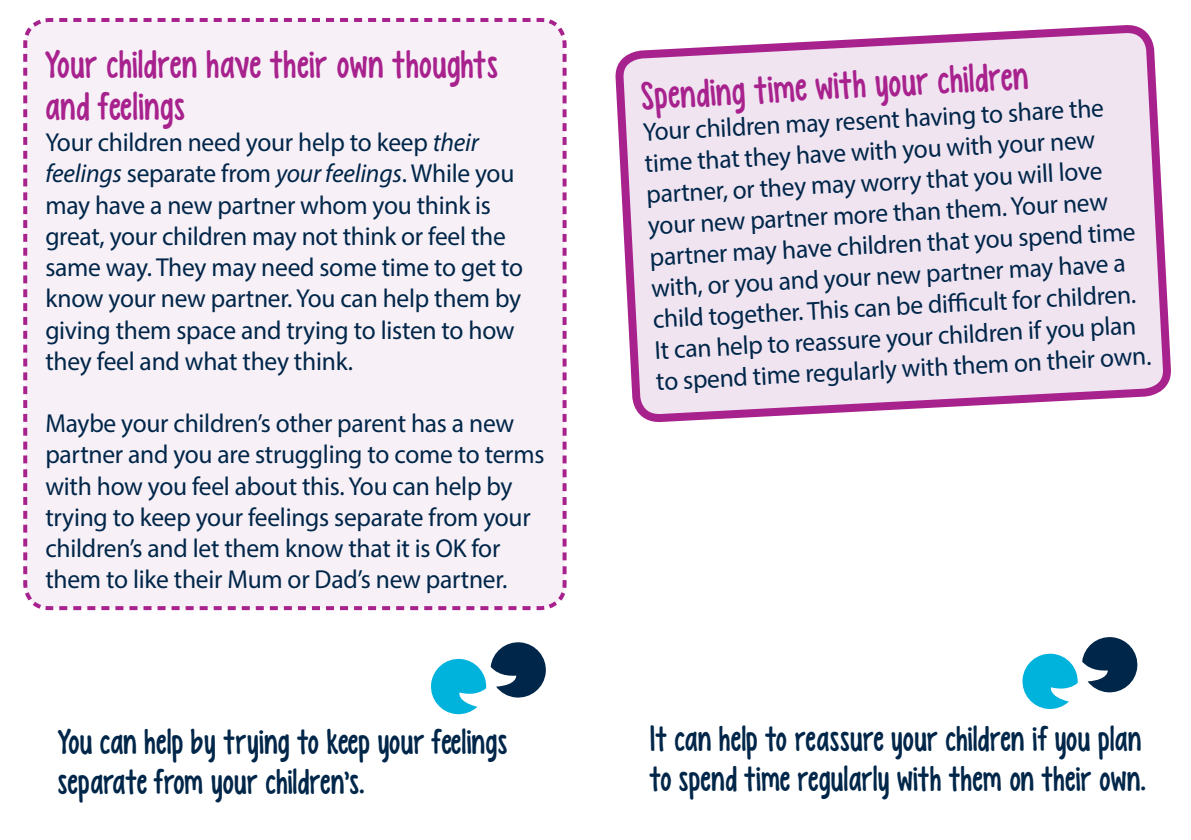
<style>
.page{position:relative;width:1191px;height:840px;background:#fff}
.page>*{position:absolute;margin:0;border:0;box-sizing:border-box;transform-origin:0 0}
.t1{font:40px/42px "KG Empireof Dirt";letter-spacing:.01em;color:#a8228e}
.t2{font:36px/40px "KG Empireof Dirt";color:#002649}
.t3{font:26px/31.2px "Myriad Pro";letter-spacing:-.01em;color:#002649}
.s1{font-style:italic}
</style>
<div class="page">
<div style="left:23px;top:18px;width:544px;height:593px;background:#f7f0f7"></div>
<svg style="left:431px;top:642px;width:115px;height:72px"></svg>
<svg style="left:618px;top:28px;width:553px;height:391px;background:#ecd9eb"></svg>
<svg style="left:1022px;top:637px;width:116px;height:72px"></svg>
<h1 class="t1" style="left:45px;top:43px;width:454px">Your children have their own thoughts and feelings</h1>
<p class="t3" style="left:45px;top:126px;width:479px">Your children need your help to keep <span class="s1">their feelings</span> separate from <span class="s1">your feelings</span>. While you may have a new partner whom you think is great, your children may not think or feel the same way. They may need some time to get to know your new partner. You can help them by giving them space and trying to listen to how they feel and what they think.</p>
<p class="t3" style="left:45px;top:407px;width:500px">Maybe your children’s other parent has a new partner and you are struggling to come to terms with how you feel about this. You can help by trying to keep your feelings separate from your children’s and let them know that it is OK for them to like their Mum or Dad’s new partner.</p>
<h2 class="t2" style="left:58px;top:721px;width:451px">You can help by trying to keep your feelings separate from your children’s.</h2>
<h1 class="t1" style="left:640px;top:75px;width:389px;rotate:-3deg">Spending time with your children</h1>
<p class="t3" style="left:642px;top:116px;width:497px;rotate:-3deg">Your children may resent having to share the time that they have with you with your new partner, or they may worry that you will love your new partner more than them. Your new partner may have children that you spend time with, or you and your new partner may have a child together. This can be diffi cult for children.<br>It can help to reassure your children if you plan to spend time regularly with them on their own.</p>
<h2 class="t2" style="left:649px;top:718px;width:498px">It can help to reassure your children if you plan to spend time regularly with them on their own.</h2>
</div>
